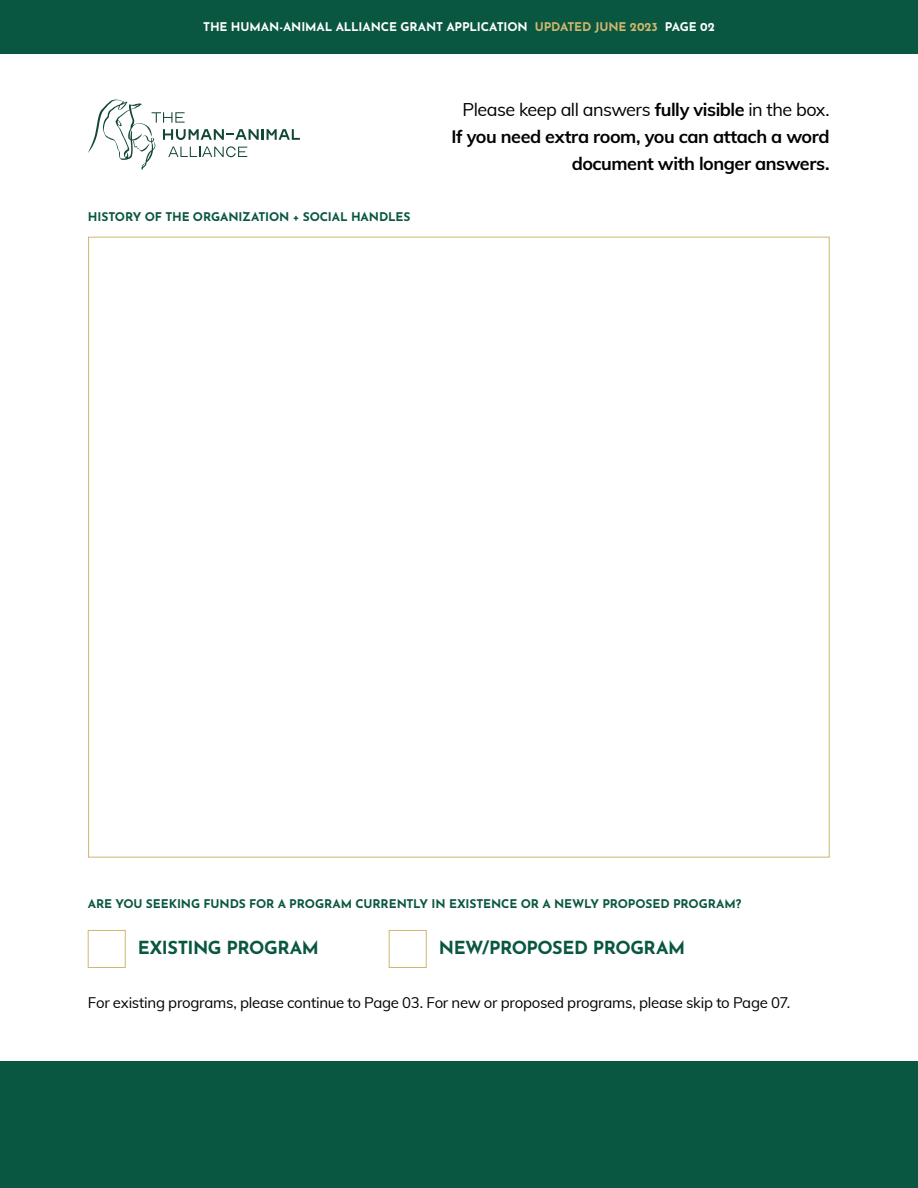
<style>
.page{position:relative;width:918px;height:1188px;background:#095641}
.page>*{position:absolute;margin:0;border:0;box-sizing:border-box;transform-origin:0 0}
.t1{font:700 18px/27px "Muli";letter-spacing:-.025em;color:#000;text-align:right}
.t2{font:700 18px "Josefin Sans";letter-spacing:-.025em;color:#095641}
.t3{font:15px "Muli";letter-spacing:-.02em;color:#000}
.t4{font:700 12px "Josefin Sans";letter-spacing:-.01em;color:#095641}
.t5{font:700 12px "Josefin Sans";letter-spacing:-.01em;color:#fff}
.s1{color:#d0b66d}
.s2{font-weight:400}
</style>
<div class="page">
<div style="left:0;top:54px;width:918px;height:1007px;background:#fff"></div>
<svg style="left:88px;top:100px;width:212px;height:70px"></svg>
<div style="left:88px;top:237px;width:742px;height:621px;background:#fff;border:1px solid #d0b66d"></div>
<div style="left:88px;top:930px;width:38px;height:38px;background:#fff;border:1px solid #d0b66d"></div>
<div style="left:389px;top:930px;width:38px;height:38px;background:#fff;border:1px solid #d0b66d"></div>
<p class="t5" style="left:203px;top:16px;width:513px">THE HUMAN-ANIMAL ALLIANCE GRANT APPLICATION <span class="s1">UPDATED JUNE 2023</span> PAGE 02</p>
<p class="t4" style="left:88px;top:206px;width:324px">HISTORY OF THE ORGANIZATION + SOCIAL HANDLES</p>
<h1 class="t1" style="left:451px;top:95px;width:380px"><span class="s2">Please keep all answers</span> fully visible <span class="s2">in the box.<br></span>If you need extra room, you can attach a word document with longer answers.</h1>
<p class="t4" style="left:88px;top:893px;width:655px">ARE YOU SEEKING FUNDS FOR A PROGRAM CURRENTLY IN EXISTENCE OR A NEWLY PROPOSED PROGRAM?</p>
<h1 class="t2" style="left:138px;top:932px;width:183px">EXISTING PROGRAM</h1>
<h1 class="t2" style="left:439px;top:932px;width:248px">NEW/PROPOSED PROGRAM</h1>
<p class="t3" style="left:88px;top:992px;width:704px">For existing programs, please continue to Page 03. For new or proposed programs, please skip to Page 07.</p>
</div>
